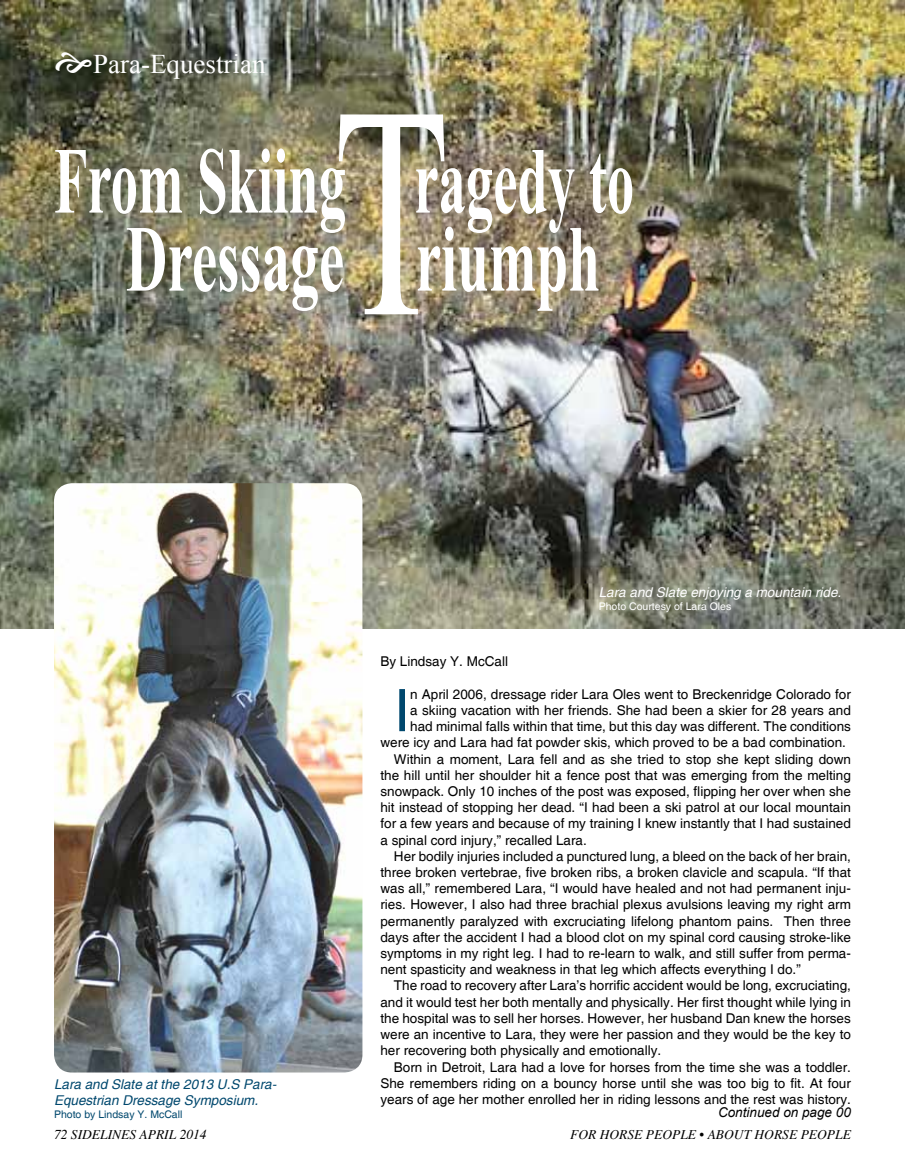
<style>
.page{position:relative;width:905px;height:1175px;background:#fff}
.page>*{position:absolute;margin:0;border:0;box-sizing:border-box;transform-origin:0 0}
.t1{font:301.65px "Times New Roman";color:#fff;scale:.63 1}
.t2{font:700 94.5px "Times New Roman";color:#fff;scale:.58 1}
.t3{font:700 94.5px "Times New Roman";color:#fff;scale:.6 1}
.t4{font:58.65px "Helvetica";color:#00486e}
.t5{font:27px "Times New Roman";color:#fff}
.t6{font:13.5px "Helvetica";color:#000}
.t7{font:italic 13.5px/16.2px "Helvetica";color:#00486e}
.t8{font:italic 13.5px "Times";color:#000}
.t9{font:italic 13.5px "Helvetica";color:#fff}
.t10{font:italic 13.5px "Arial";color:#000}
.t11{font:10.5px "Helvetica";color:#fff}
.t12{font:10.5px "Helvetica";color:#00486e}
</style>
<div class="page">
<img style="left:0;top:0;width:904px;height:628px">
<img style="left:54px;top:483px;width:308px;height:589px">
<svg style="left:56px;top:52px;width:35px;height:21px"></svg>
<h3 class="t5" style="left:93px;top:46px;width:174px">Para-Equestrian</h3>
<h1 class="t1" style="left:333px;top:10px;width:186px">T</h1>
<h2 class="t2" style="left:54px;top:116px;width:1001px">From Skiing ragedy to</h2>
<h2 class="t3" style="left:126px;top:194px;width:791px">Dressage riumph</h2>
<p class="t7" style="left:54px;top:1076px;width:224px">Lara and Slate at the 2013 U.S Para-<br>Equestrian Dressage Symposium.</p>
<p class="t12" style="left:54px;top:1107px;width:130px">Photo by Lindsay Y. McCall</p>
<p class="t9" style="left:598px;top:585px;width:244px">Lara and Slate enjoying a mountain ride.</p>
<p class="t11" style="left:598px;top:600px;width:134px">Photo Courtesy of Lara Oles</p>
<p class="t6" style="left:380px;top:654px;width:129px">By Lindsay Y. McCall</p>
<h3 class="t4" style="left:394px;top:676px;width:18px">I</h3>
<p class="t6" style="left:410px;top:686px;width:442px">n April 2006, dressage rider Lara Oles went to Breckenridge Colorado for</p>
<p class="t6" style="left:410px;top:702px;width:442px">a skiing vacation with her friends. She had been a skier for 28 years and</p>
<p class="t6" style="left:410px;top:718px;width:442px">had minimal falls within that time, but this day was different. The conditions</p>
<p class="t6" style="left:380px;top:735px;width:467px">were icy and Lara had fat powder skis, which proved to be a bad combination.</p>
<p class="t6" style="left:394px;top:751px;width:458px">Within a moment, Lara fell and as she tried to stop she kept sliding down</p>
<p class="t6" style="left:380px;top:767px;width:472px">the hill until her shoulder hit a fence post that was emerging from the melting</p>
<p class="t6" style="left:380px;top:783px;width:472px">snowpack. Only 10 inches of the post was exposed, flipping her over when she</p>
<p class="t6" style="left:380px;top:799px;width:472px">hit instead of stopping her dead. “I had been a ski patrol at our local mountain</p>
<p class="t6" style="left:380px;top:816px;width:472px">for a few years and because of my training I knew instantly that I had sustained</p>
<p class="t6" style="left:380px;top:832px;width:208px">a spinal cord injury,” recalled Lara.</p>
<p class="t6" style="left:394px;top:848px;width:458px">Her bodily injuries included a punctured lung, a bleed on the back of her brain,</p>
<p class="t6" style="left:380px;top:864px;width:472px">three broken vertebrae, five broken ribs, a broken clavicle and scapula. “If that</p>
<p class="t6" style="left:380px;top:880px;width:472px">was all,” remembered Lara, “I would have healed and not had permanent inju-</p>
<p class="t6" style="left:380px;top:897px;width:472px">ries. However, I also had three brachial plexus avulsions leaving my right arm</p>
<p class="t6" style="left:380px;top:913px;width:472px">permanently paralyzed with excruciating lifelong phantom pains. Then three</p>
<p class="t6" style="left:380px;top:929px;width:472px">days after the accident I had a blood clot on my spinal cord causing stroke-like</p>
<p class="t6" style="left:380px;top:945px;width:472px">symptoms in my right leg. I had to re-learn to walk, and still suffer from perma-</p>
<p class="t6" style="left:380px;top:961px;width:422px">nent spasticity and weakness in that leg which affects everything I do.”</p>
<p class="t6" style="left:394px;top:978px;width:458px">The road to recovery after Lara’s horrific accident would be long, excruciating,</p>
<p class="t6" style="left:380px;top:994px;width:472px">and it would test her both mentally and physically. Her first thought while lying in</p>
<p class="t6" style="left:380px;top:1010px;width:472px">the hospital was to sell her horses. However, her husband Dan knew the horses</p>
<p class="t6" style="left:380px;top:1026px;width:472px">were an incentive to Lara, they were her passion and they would be the key to</p>
<p class="t6" style="left:380px;top:1042px;width:282px">her recovering both physically and emotionally.</p>
<p class="t6" style="left:394px;top:1059px;width:458px">Born in Detroit, Lara had a love for horses from the time she was a toddler.</p>
<p class="t6" style="left:380px;top:1075px;width:472px">She remembers riding on a bouncy horse until she was too big to fit. At four</p>
<p class="t6" style="left:380px;top:1091px;width:472px">years of age her mother enrolled her in riding lessons and the rest was history.</p>
<p class="t10" style="left:718px;top:1103px;width:134px">Continued on page 00</p>
<p class="t8" style="left:54px;top:1126px;width:154px">72 SIDELINES APRIL 2014</p>
<p class="t8" style="left:570px;top:1126px;width:282px">FOR HORSE PEOPLE • ABOUT HORSE PEOPLE</p>
</div>
